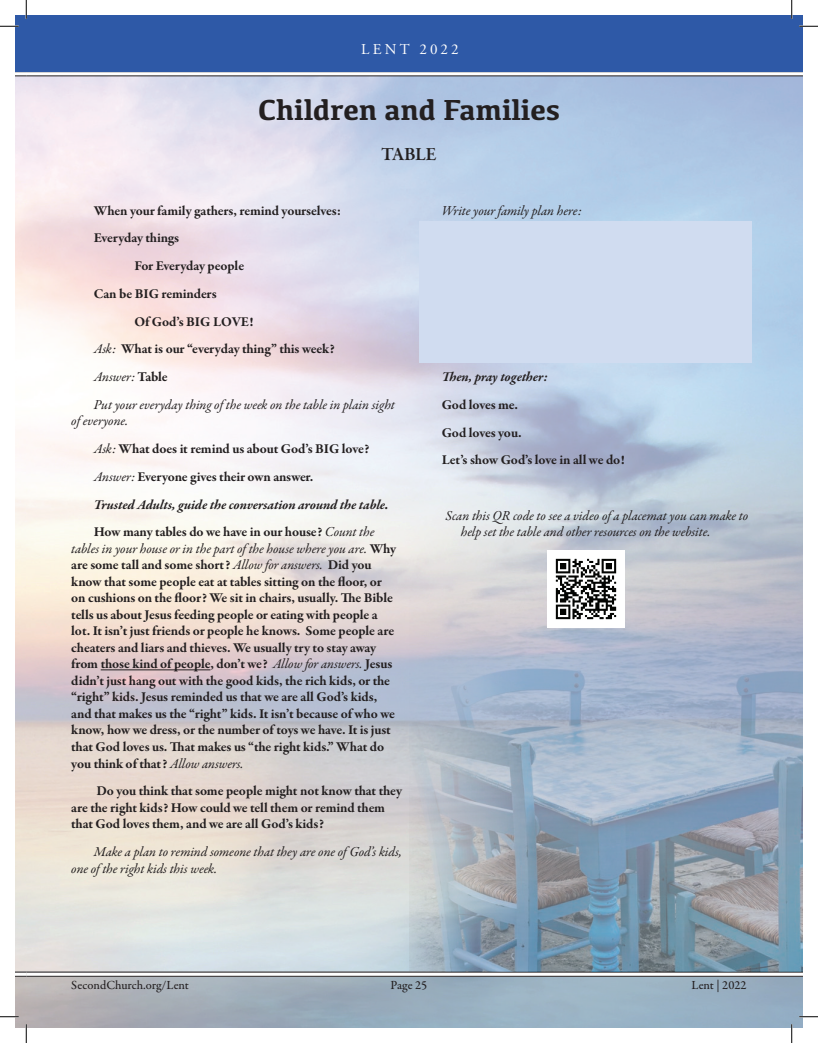
<style>
.page{position:relative;width:818px;height:1043px;background:#fff}
.page>*{position:absolute;margin:0;border:0;box-sizing:border-box;transform-origin:0 0}
.t1{font:700 30px "Kefa";letter-spacing:-.005em;color:#231f20}
.t2{font:18.75px "Garamond Premr Pro Smbd Subh";letter-spacing:-.005em;color:#231f20}
.t3{font:15px "Adobe Garamond Pro";letter-spacing:.205em;color:#fff}
.t4{font:700 13.75px/16.5px "Garamond Premr Pro";letter-spacing:-.01em;color:#231f20}
.t5{font:italic 13.75px/16.5px "Garamond Premr Pro";letter-spacing:-.01em;color:#231f20}
.t6{font:italic 700 13.75px "Garamond Premr Pro";letter-spacing:-.01em;color:#231f20}
.t7{font:500 12.5px "Garamond Premr Pro";color:#231f20}
.s1{font-weight:400;font-style:italic}
.s2{font-weight:700;font-style:normal}
.s3{font-style:italic}
</style>
<div class="page">
<svg style="left:26px;top:976px;width:776px;height:52px;fill:#9bafbd"></svg>
<svg style="left:15px;top:976px;width:11px;height:52px"></svg>
<svg style="left:15px;top:971px;width:11px;height:5px"></svg>
<svg style="left:26px;top:972px;width:776px;height:3px"></svg>
<hr style="left:26px;top:971px;width:776px;height:1px;background:#231f20">
<hr style="left:26px;top:975px;width:776px;height:1px;background:#231f20">
<svg style="left:15px;top:71px;width:11px;height:5px"></svg>
<hr style="left:26px;top:71px;width:776px;height:1px;background:#231f20">
<hr style="left:26px;top:75px;width:776px;height:1px;background:#231f20">
<div style="left:27px;top:15px;width:775px;height:56px;background:#2e59a7"></div>
<img style="left:410px;top:539px;width:392px;height:432px">
<div style="left:15px;top:15px;width:11px;height:56px;background:#2e59a7"></div>
<hr style="left:101px;top:669px;width:109px;height:1px;background:#231f20">
<div style="left:419px;top:221px;width:333px;height:142px;background:#d0dcf0"></div>
<img style="left:547px;top:550px;width:77px;height:77px">
<svg style="left:0;top:25px;width:19px;height:2px"></svg>
<svg style="left:799px;top:25px;width:19px;height:2px"></svg>
<svg style="left:0;top:1015px;width:19px;height:2px"></svg>
<svg style="left:799px;top:1015px;width:19px;height:2px"></svg>
<svg style="left:25px;top:0;width:2px;height:19px"></svg>
<svg style="left:25px;top:1024px;width:2px;height:18px"></svg>
<svg style="left:791px;top:0;width:1px;height:19px"></svg>
<svg style="left:790px;top:1024px;width:2px;height:18px"></svg>
<p class="t3" style="left:361px;top:40px;width:99px">LENT 2022</p>
<h1 class="t1" style="left:258px;top:90px;width:304px">Children and Families</h1>
<h2 class="t2" style="left:381px;top:143px;width:56px">TABLE</h2>
<p class="t4" style="left:94px;top:202px;width:249px">When your family gathers, remind yourselves:</p>
<p class="t4" style="left:94px;top:230px;width:87px">Everyday things</p>
<p class="t4" style="left:134px;top:258px;width:111px">For Everyday people</p>
<p class="t4" style="left:94px;top:285px;width:124px">Can be BIG reminders</p>
<p class="t4" style="left:134px;top:313px;width:120px">Of God’s BIG LOVE!</p>
<p class="t4" style="left:94px;top:341px;width:242px"><span class="s1">Ask:</span> What is our “everyday thing” this week?</p>
<p class="t5" style="left:94px;top:369px;width:75px">Answer: <span class="s2">Table</span></p>
<p class="t5" style="left:94px;top:397px;width:303px">Put your everyday thing of the week on the table in plain sight</p>
<p class="t4" style="left:94px;top:407px;width:296px;line-height:27.8px;text-indent:-22px"><span class="s1">of everyone.<br>Ask:</span> What does it remind us about God’s BIG love?<br><span class="s1">Answer:</span> Everyone gives their own answer.<br><span class="s3">Trusted Adults, guide the conversation around the table.<br></span>How many tables do we have in our house? <span class="s1">Count the</span></p>
<p class="t4" style="left:71px;top:540px;width:326px"><span class="s1">tables in your house or in the part of the house where you are.</span> Why are some tall and some short? <span class="s1">Allow for answers.</span> Did you know that some people eat at tables sitting on the floor, or on cushions on the floor? We sit in chairs, usually. The Bible tells us about Jesus feeding people or eating with people a lot. It isn’t just friends or people he knows. Some people are cheaters and liars and thieves. We usually try to stay away from those kind of people, don’t we? <span class="s1">Allow for answers.</span> Jesus didn’t just hang out with the good kids, the rich kids, or the “right” kids. Jesus reminded us that we are all God’s kids, and that makes us the “right” kids. It isn’t because of who we know, how we dress, or the number of toys we have. It is just that God loves us. That makes us “the right kids.” What do you think of that? <span class="s1">Allow answers.</span></p>
<p class="t4" style="left:71px;top:783px;width:332px;text-indent:25px">Do you think that some people might not know that they are the right kids? How could we tell them or remind them that God loves them, and we are all God’s kids?</p>
<p class="t5" style="left:71px;top:844px;width:332px;text-indent:22px">Make a plan to remind someone that they are one of God’s kids, one of the right kids this week.</p>
<p class="t5" style="left:441px;top:203px;width:141px">Write your family plan here:</p>
<p class="t6" style="left:441px;top:368px;width:107px">Then, pray together:</p>
<p class="t4" style="left:441px;top:391px;width:184px;line-height:27.8px">God loves me.<br>God loves you.<br>Let’s show God’s love in all we do!</p>
<p class="t5" style="left:461px;top:508px;width:289px;text-indent:-15px">Scan this QR code to see a video of a placemat you can make to help set the table and other resources on the website.</p>
<p class="t7" style="left:71px;top:977px;width:119px">SecondChurch.org/Lent</p>
<p class="t7" style="left:390px;top:977px;width:38px">Page 25</p>
<p class="t7" style="left:691px;top:977px;width:57px">Lent | 2022</p>
</div>
